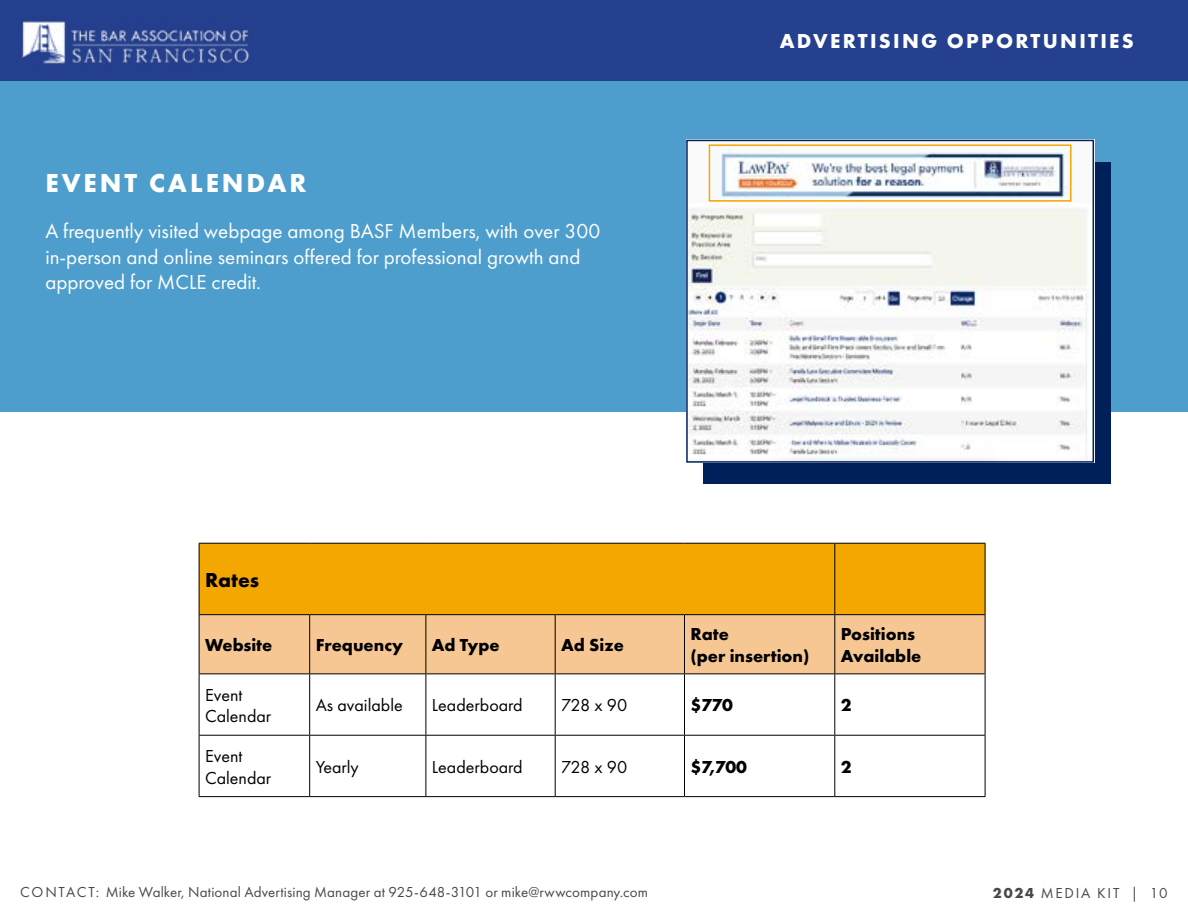
<style>
.page{position:relative;width:1188px;height:918px;background:#fff}
.page>*{position:absolute;margin:0;border:0;box-sizing:border-box;transform-origin:0 0}
.t1{font:700 27px "Futura PT";letter-spacing:.11em;color:#fff}
.t2{font:21px/25.2px "Futura PT";color:#fff}
.t3{font:700 21px "Futura PT";letter-spacing:.11em;color:#fff}
.t4{font:700 21px "Futura PT";color:#000}
.t5{font:18px/21.6px "Futura PT";color:#000}
.t6{font:700 18px/21.6px "Futura PT";color:#000}
.t7{font:15px "Futura PT";letter-spacing:.01em;color:#494949}
.t8{font:15px "Futura PT";letter-spacing:.12em;color:#494949}
.s1{font-weight:700}
</style>
<div class="page">
<div style="left:0;top:81px;width:1188px;height:330px;background:#4e9ecd"></div>
<div style="left:200px;top:544px;width:785px;height:70px;background:#f4a700"></div>
<div style="left:200px;top:615px;width:785px;height:58px;background:#f6c793"></div>
<hr style="left:199px;top:543px;width:111px;height:1px;background:#000">
<hr style="left:199px;top:544px;width:1px;height:70px;background:#000">
<hr style="left:310px;top:543px;width:116px;height:1px;background:#000">
<hr style="left:426px;top:543px;width:129px;height:1px;background:#000">
<hr style="left:555px;top:543px;width:129px;height:1px;background:#000">
<hr style="left:684px;top:543px;width:151px;height:1px;background:#000">
<hr style="left:835px;top:543px;width:150px;height:1px;background:#000">
<hr style="left:834px;top:544px;width:1px;height:70px;background:#000">
<hr style="left:985px;top:544px;width:1px;height:70px;background:#000">
<hr style="left:199px;top:614px;width:111px;height:1px;background:#000">
<hr style="left:199px;top:615px;width:1px;height:58px;background:#000">
<hr style="left:310px;top:614px;width:116px;height:1px;background:#000">
<hr style="left:309px;top:615px;width:1px;height:58px;background:#000">
<hr style="left:426px;top:614px;width:129px;height:1px;background:#000">
<hr style="left:426px;top:615px;width:1px;height:58px;background:#000">
<hr style="left:555px;top:614px;width:129px;height:1px;background:#000">
<hr style="left:555px;top:615px;width:1px;height:58px;background:#000">
<hr style="left:684px;top:614px;width:151px;height:1px;background:#000">
<hr style="left:684px;top:615px;width:1px;height:58px;background:#000">
<hr style="left:835px;top:614px;width:150px;height:1px;background:#000">
<hr style="left:834px;top:615px;width:1px;height:58px;background:#000">
<hr style="left:985px;top:615px;width:1px;height:58px;background:#000">
<hr style="left:199px;top:673px;width:111px;height:1px;background:#000">
<hr style="left:199px;top:674px;width:1px;height:61px;background:#000">
<hr style="left:310px;top:673px;width:116px;height:1px;background:#000">
<hr style="left:309px;top:674px;width:1px;height:61px;background:#000">
<hr style="left:426px;top:673px;width:129px;height:1px;background:#000">
<hr style="left:426px;top:674px;width:1px;height:61px;background:#000">
<hr style="left:555px;top:673px;width:129px;height:1px;background:#000">
<hr style="left:555px;top:674px;width:1px;height:61px;background:#000">
<hr style="left:684px;top:673px;width:151px;height:1px;background:#000">
<hr style="left:684px;top:674px;width:1px;height:61px;background:#000">
<hr style="left:835px;top:673px;width:150px;height:1px;background:#000">
<hr style="left:834px;top:674px;width:1px;height:61px;background:#000">
<hr style="left:985px;top:674px;width:1px;height:61px;background:#000">
<hr style="left:199px;top:735px;width:111px;height:1px;background:#000">
<hr style="left:199px;top:736px;width:1px;height:60px;background:#000">
<hr style="left:310px;top:735px;width:116px;height:1px;background:#000">
<hr style="left:309px;top:736px;width:1px;height:60px;background:#000">
<hr style="left:426px;top:735px;width:129px;height:1px;background:#000">
<hr style="left:426px;top:736px;width:1px;height:60px;background:#000">
<hr style="left:555px;top:735px;width:129px;height:1px;background:#000">
<hr style="left:555px;top:736px;width:1px;height:60px;background:#000">
<hr style="left:684px;top:735px;width:151px;height:1px;background:#000">
<hr style="left:684px;top:736px;width:1px;height:60px;background:#000">
<hr style="left:835px;top:735px;width:150px;height:1px;background:#000">
<hr style="left:834px;top:736px;width:1px;height:60px;background:#000">
<hr style="left:985px;top:736px;width:1px;height:60px;background:#000">
<hr style="left:199px;top:796px;width:111px;height:1px;background:#000">
<hr style="left:310px;top:796px;width:116px;height:1px;background:#000">
<hr style="left:426px;top:796px;width:129px;height:1px;background:#000">
<hr style="left:555px;top:796px;width:129px;height:1px;background:#000">
<hr style="left:684px;top:796px;width:151px;height:1px;background:#000">
<hr style="left:835px;top:796px;width:150px;height:1px;background:#000">
<div style="left:703px;top:162px;width:408px;height:322px;background:#00205c"></div>
<img style="left:689px;top:203px;width:402px;height:257px">
<img style="left:689px;top:143px;width:402px;height:60px">
<div style="left:709px;top:144px;width:363px;height:58px;border:2px solid #f4a700"></div>
<div style="left:686px;top:140px;width:408px;height:323px;border:2px solid #00205c"></div>
<div style="left:0;top:0;width:1188px;height:80px;background:#25408f"></div>
<img style="left:22px;top:21px;width:228px;height:45px">
<p class="t1" style="left:45px;top:166px;width:262px">EVENT CALENDAR</p>
<p class="t2" style="left:45px;top:219px;width:556px">A frequently visited webpage among BASF Members, with over 300 in-person and online seminars offered for professional growth and approved for MCLE credit.</p>
<p class="t4" style="left:205px;top:566px;width:56px">Rates</p>
<p class="t3" style="left:780px;top:27px;width:356px">ADVERTISING OPPORTUNITIES</p>
<p class="t6" style="left:205px;top:634px;width:69px">Website</p>
<p class="t6" style="left:316px;top:634px;width:89px">Frequency</p>
<p class="t6" style="left:432px;top:634px;width:69px">Ad Type</p>
<p class="t6" style="left:561px;top:634px;width:64px">Ad Size</p>
<p class="t6" style="left:691px;top:623px;width:121px">Rate<br>(per insertion)</p>
<p class="t6" style="left:841px;top:623px;width:82px">Positions<br>Available</p>
<p class="t5" style="left:205px;top:684px;width:68px">Event<br>Calendar</p>
<p class="t5" style="left:316px;top:695px;width:89px">As available</p>
<p class="t5" style="left:432px;top:695px;width:92px">Leaderboard</p>
<p class="t5" style="left:561px;top:695px;width:68px">728 x 90</p>
<p class="t6" style="left:691px;top:694px;width:44px">$770</p>
<p class="t6" style="left:841px;top:694px;width:12px">2</p>
<p class="t5" style="left:205px;top:745px;width:68px">Event<br>Calendar</p>
<p class="t5" style="left:316px;top:756px;width:45px">Yearly</p>
<p class="t5" style="left:432px;top:756px;width:92px">Leaderboard</p>
<p class="t5" style="left:561px;top:756px;width:68px">728 x 90</p>
<p class="t6" style="left:691px;top:756px;width:58px">$7,700</p>
<p class="t6" style="left:841px;top:756px;width:12px">2</p>
<p class="t7" style="left:20px;top:884px;width:629px">CONTACT: Mike Walker, National Advertising Manager at 925-648-3101 or mike@rwwcompany.com</p>
<p class="t8" style="left:993px;top:884px;width:176px"><span class="s1">2024</span> MEDIA KIT | 10</p>
</div>
